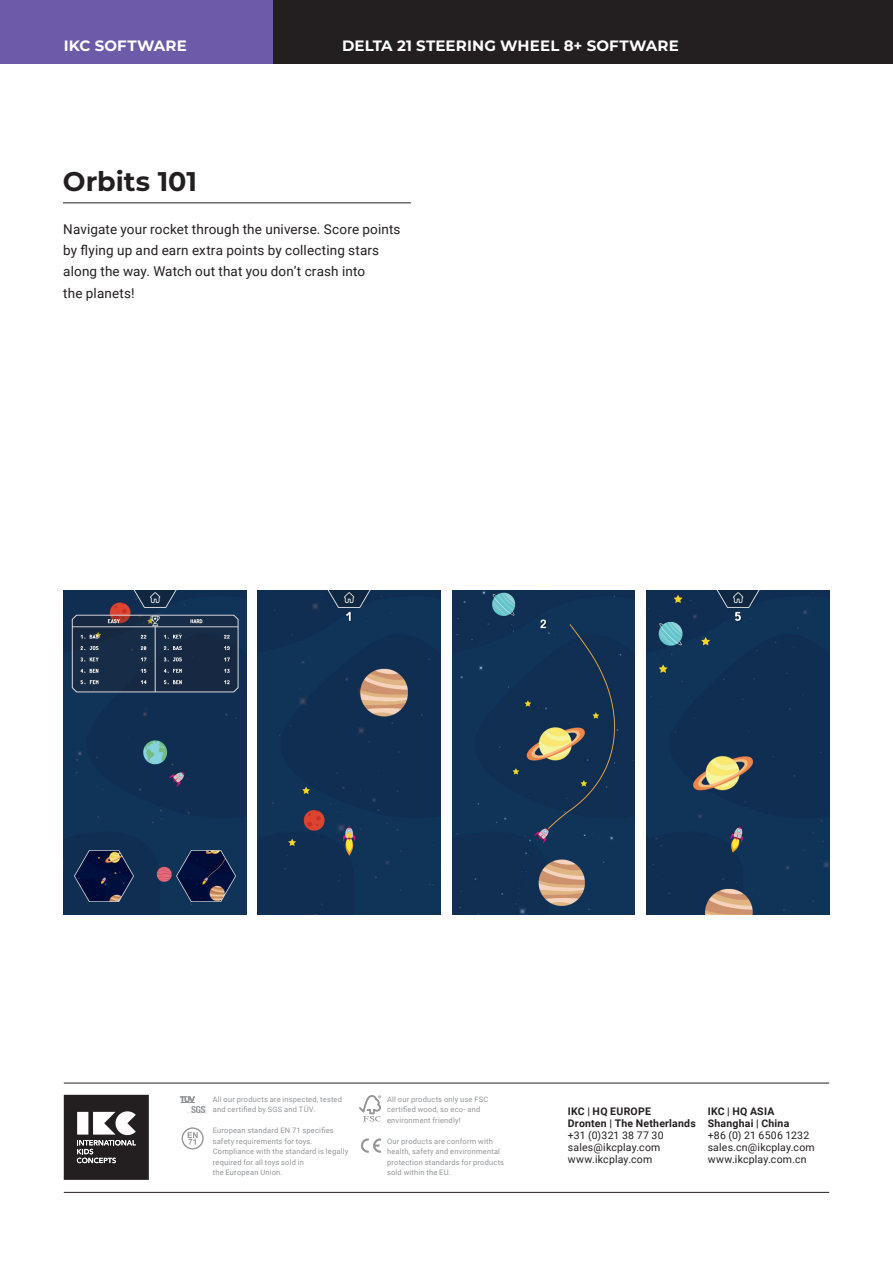
<style>
.page{position:relative;width:893px;height:1263px;background:#fff}
.page>*{position:absolute;margin:0;border:0;box-sizing:border-box;transform-origin:0 0}
.t1{font:700 27px "Montserrat";color:#231f20}
.t2{font:700 15px "Montserrat";letter-spacing:.01em;color:#fff}
.Info{font:13.5px/21.3px "Roboto";letter-spacing:.01em;color:#231f20}
.t3{font:10.5px "Roboto";letter-spacing:.02em;color:#231f20}
.t4{font:700 10.5px "Roboto";letter-spacing:.025em;color:#231f20}
.t5{font:7.5px/10.5px "Roboto";letter-spacing:.025em;color:#939598}
</style>
<div class="page">
<div style="left:273px;top:0;width:620px;height:64px;background:#231f20"></div>
<div style="left:0;top:0;width:273px;height:64px;background:#6d5ba9"></div>
<svg style="left:64px;top:1095px;width:85px;height:85px;background:#4b4849"></svg>
<svg style="left:361px;top:1138px;width:20px;height:15px"></svg>
<svg style="left:359px;top:1095px;width:22px;height:26px"></svg>
<svg style="left:182px;top:1127px;width:22px;height:22px"></svg>
<hr style="left:64px;top:1083px;width:765px;height:1px;background:#231f20">
<hr style="left:64px;top:1192px;width:765px;height:1px;background:#231f20">
<svg style="left:180px;top:1096px;width:28px;height:18px"></svg>
<img style="left:64px;top:591px;width:182px;height:323px">
<div style="left:258px;top:591px;width:182px;height:323px;background:#102e52"></div>
<img style="left:452px;top:591px;width:182px;height:323px">
<div style="left:647px;top:591px;width:182px;height:323px;background:#102e52"></div>
<hr style="left:63px;top:203px;width:348px;height:1px;background:#231f20">
<p class="t2" style="left:64px;top:35px;width:125px">IKC SOFTWARE</p>
<p class="t2" style="left:342px;top:35px;width:338px">DELTA 21 STEERING WHEEL 8+ SOFTWARE</p>
<p class="t1" style="left:63px;top:162px;width:136px">Orbits 101</p>
<p class="Info" style="left:63px;top:218px;width:339px">Navigate your rocket through the universe. Score points by flying up and earn extra points by collecting stars along the way. Watch out that you don’t crash into<br>the planets!</p>
<p class="t5" style="left:213px;top:1094px;width:131px">All our products are inspected, tested and certified by SGS and TÜV.</p>
<p class="t5" style="left:213px;top:1125px;width:123px">European standard EN 71 specifies safety requirements for toys.</p>
<p class="t5" style="left:213px;top:1146px;width:137px">Compliance with the standard is legally required for all toys sold in</p>
<p class="t5" style="left:213px;top:1167px;width:71px">the European Union.</p>
<p class="t5" style="left:387px;top:1094px;width:103px">All our products only use FSC</p>
<p class="t5" style="left:387px;top:1104px;width:95px">certified wood, so eco- and</p>
<p class="t5" style="left:387px;top:1115px;width:75px">environment friendly!</p>
<p class="t5" style="left:387px;top:1136px;width:119px">Our products are conform with health, safety and environmental protection standards for products sold within the EU.</p>
<p class="t4" style="left:568px;top:1104px;width:85px">IKC | HQ EUROPE</p>
<p class="t4" style="left:568px;top:1116px;width:129px">Dronten | The Netherlands</p>
<p class="t3" style="left:568px;top:1128px;width:97px">+31 (0)321 38 77 30</p>
<p class="t3" style="left:568px;top:1140px;width:94px">sales@ikcplay.com</p>
<p class="t3" style="left:568px;top:1152px;width:86px">www.ikcplay.com</p>
<p class="t4" style="left:708px;top:1104px;width:68px">IKC | HQ ASIA</p>
<p class="t4" style="left:708px;top:1116px;width:83px">Shanghai | China</p>
<p class="t3" style="left:708px;top:1128px;width:103px">+86 (0) 21 6506 1232</p>
<p class="t3" style="left:708px;top:1140px;width:109px">sales.cn@ikcplay.com</p>
<p class="t3" style="left:708px;top:1152px;width:101px">www.ikcplay.com.cn</p>
</div>
